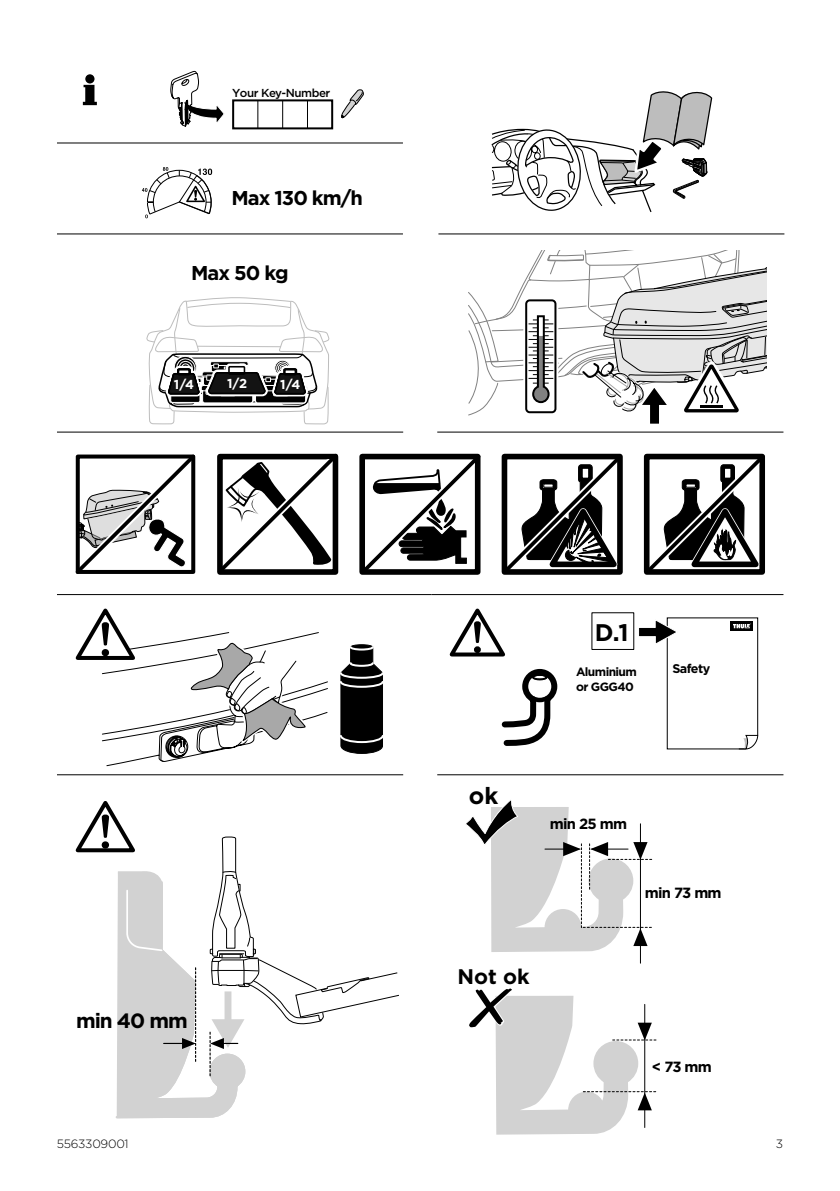
<style>
.page{position:relative;width:840px;height:1191px;background:#fff}
.page>*{position:absolute;margin:0;border:0;box-sizing:border-box;transform-origin:0 0}
.t1{font:700 24px "Thule";color:#000}
.t2{font:700 23.4px "Gotham";color:#000}
.t3{font:700 21px "Gotham";color:#000}
.t4{font:700 20.8px "Thule";letter-spacing:-.05em;color:#000}
.t5{font:700 20px "Thule";letter-spacing:-.05em;color:#000}
.t6{font:700 14.8px "Thule";letter-spacing:-.05em;color:#000}
.t7{font:700 13px "Thule";color:#fff}
.t8{font:700 12.6px "Thule";letter-spacing:-.05em;color:#000}
.t9{font:700 12px "Thule";letter-spacing:-.05em;color:#000}
.t10{font:300 12px "Thule";letter-spacing:-.02em;color:#000}
.t11{font:500 11.6px "Thule";letter-spacing:-.04em;color:#000}
</style>
<div class="page">
<svg style="left:145px;top:297px;width:184px;height:136px"></svg>
<div style="left:284px;top:369px;width:12px;height:6px;border:2px solid #000"></div>
<hr style="left:57px;top:233px;width:346px;height:1px;background:#000">
<hr style="left:438px;top:233px;width:346px;height:1px;background:#000">
<hr style="left:57px;top:142px;width:346px;height:1px;background:#000">
<svg style="left:217px;top:453px;width:122px;height:122px"></svg>
<svg style="left:75px;top:454px;width:121px;height:120px"></svg>
<hr style="left:57px;top:594px;width:374px;height:1px;background:#000">
<hr style="left:57px;top:774px;width:346px;height:1px;background:#000">
<hr style="left:57px;top:431px;width:346px;height:1px;background:#000">
<hr style="left:431px;top:594px;width:352px;height:1px;background:#000">
<hr style="left:437px;top:774px;width:346px;height:1px;background:#000">
<svg style="left:491px;top:91px;width:221px;height:122px"></svg>
<svg style="left:83px;top:85px;width:14px;height:20px"></svg>
<div style="left:85px;top:74px;width:9px;height:9px;background:#000;border-radius:50%"></div>
<svg style="left:501px;top:668px;width:57px;height:78px"></svg>
<svg style="left:449px;top:608px;width:56px;height:49px"></svg>
<svg style="left:639px;top:617px;width:118px;height:132px"></svg>
<hr style="left:639px;top:823px;width:1px;height:140px;background:#000">
<svg style="left:466px;top:800px;width:185px;height:153px"></svg>
<svg style="left:469px;top:988px;width:186px;height:147px"></svg>
<svg style="left:115px;top:1075px;width:130px;height:44px"></svg>
<div style="left:232px;top:99px;width:101px;height:30px;border:2px solid #000"></div>
<svg style="left:257px;top:100px;width:1px;height:29px"></svg>
<svg style="left:282px;top:100px;width:1px;height:29px"></svg>
<svg style="left:307px;top:100px;width:1px;height:29px"></svg>
<svg style="left:341px;top:89px;width:23px;height:30px"></svg>
<svg style="left:170px;top:70px;width:54px;height:57px"></svg>
<svg style="left:142px;top:167px;width:70px;height:51px"></svg>
<svg style="left:71px;top:608px;width:329px;height:467px"></svg>
<svg style="left:357px;top:250px;width:427px;height:325px"></svg>
<hr style="left:699px;top:405px;width:23px;height:2px;background:#000">
<p class="t11" style="left:232px;top:85px;width:100px">Your Key-Number</p>
<p class="t5" style="left:231px;top:186px;width:133px">Max 130 km/h</p>
<p class="t5" style="left:191px;top:261px;width:99px">Max 50 kg</p>
<p class="t7" style="left:174px;top:377px;width:22px">1/4</p>
<p class="t7" style="left:227px;top:376px;width:22px">1/2</p>
<p class="t7" style="left:280px;top:377px;width:22px">1/4</p>
<p class="t4" style="left:76px;top:1008px;width:113px">min 40 mm</p>
<p class="t1" style="left:594px;top:618px;width:35px">D.1</p>
<p class="t9" style="left:575px;top:665px;width:62px">Aluminium</p>
<p class="t8" style="left:672px;top:661px;width:39px">Safety</p>
<p class="t9" style="left:575px;top:679px;width:59px">or GGG40</p>
<p class="t2" style="left:468px;top:780px;width:31px">ok</p>
<p class="t6" style="left:549px;top:815px;width:79px">min 25 mm</p>
<p class="t6" style="left:644px;top:883px;width:78px">min 73 mm</p>
<p class="t3" style="left:457px;top:962px;width:74px">Not ok</p>
<p class="t6" style="left:651px;top:1058px;width:61px">&lt; 73 mm</p>
<p class="t10" style="left:57px;top:1135px;width:73px">5563309001</p>
<p class="t10" style="left:775px;top:1135px;width:9px">3</p>
</div>
